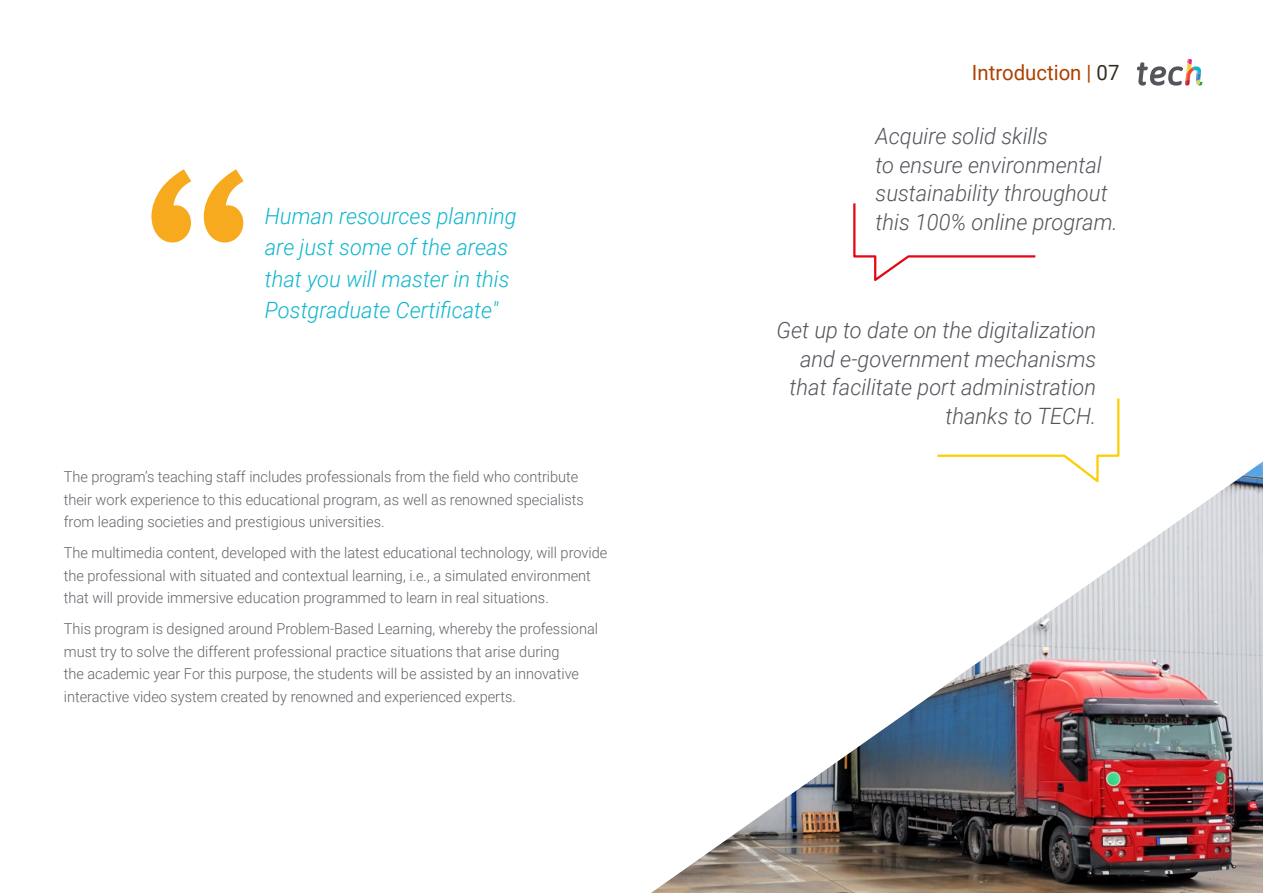
<style>
.page{position:relative;width:1263px;height:893px;background:#fff}
.page>*{position:absolute;margin:0;border:0;box-sizing:border-box;transform-origin:0 0}
.t1{font:italic 300 22.5px/28.5px "Roboto";color:#52555b;text-align:right}
.t2{font:italic 300 22.5px/31.5px "Roboto";color:#0fb6cf;text-align:justify}
.t3{font:21px "Roboto";color:#ae4000}
.t4{font:300 15px/22.5px "Roboto";color:#61646a}
.s1{color:#312e20}
</style>
<div class="page">
<img style="left:651px;top:461px;width:612px;height:432px">
<svg style="left:935px;top:398px;width:185px;height:88px"></svg>
<svg style="left:853px;top:203px;width:183px;height:78px"></svg>
<svg style="left:151px;top:169px;width:93px;height:73px"></svg>
<svg style="left:1137px;top:59px;width:65px;height:27px"></svg>
<h2 class="t3" style="left:972px;top:57px;width:149px">Introduction | <span class="s1">07</span></h2>
<h1 class="t1" style="left:875px;top:121px;width:233px;text-align:left">Acquire solid skills<br>to ensure environmental sustainability throughout</h1>
<h1 class="t2" style="left:265px;top:199px;width:253px">Human resources planning</h1>
<h1 class="t1" style="left:875px;top:207px;width:244px">this 100% online program.</h1>
<h1 class="t2" style="left:265px;top:231px;width:246px">are just some of the areas that you will master in this Postgraduate Certificate"</h1>
<h1 class="t1" style="left:777px;top:315px;width:321px">Get up to date on the digitalization and e-government mechanisms that facilitate port administration thanks to TECH.</h1>
<p class="t4" style="left:64px;top:465px;width:522px">The program’s teaching staff includes professionals from the field who contribute their work experience to this educational program, as well as renowned specialists from leading societies and prestigious universities.</p>
<p class="t4" style="left:64px;top:541px;width:545px">The multimedia content, developed with the latest educational technology, will provide the professional with situated and contextual learning, i.e., a simulated environment that will provide immersive education programmed to learn in real situations.</p>
<p class="t4" style="left:64px;top:617px;width:536px">This program is designed around Problem-Based Learning, whereby the professional must try to solve the different professional practice situations that arise during<br>the academic year For this purpose, the students will be assisted by an innovative interactive video system created by renowned and experienced experts.</p>
</div>
